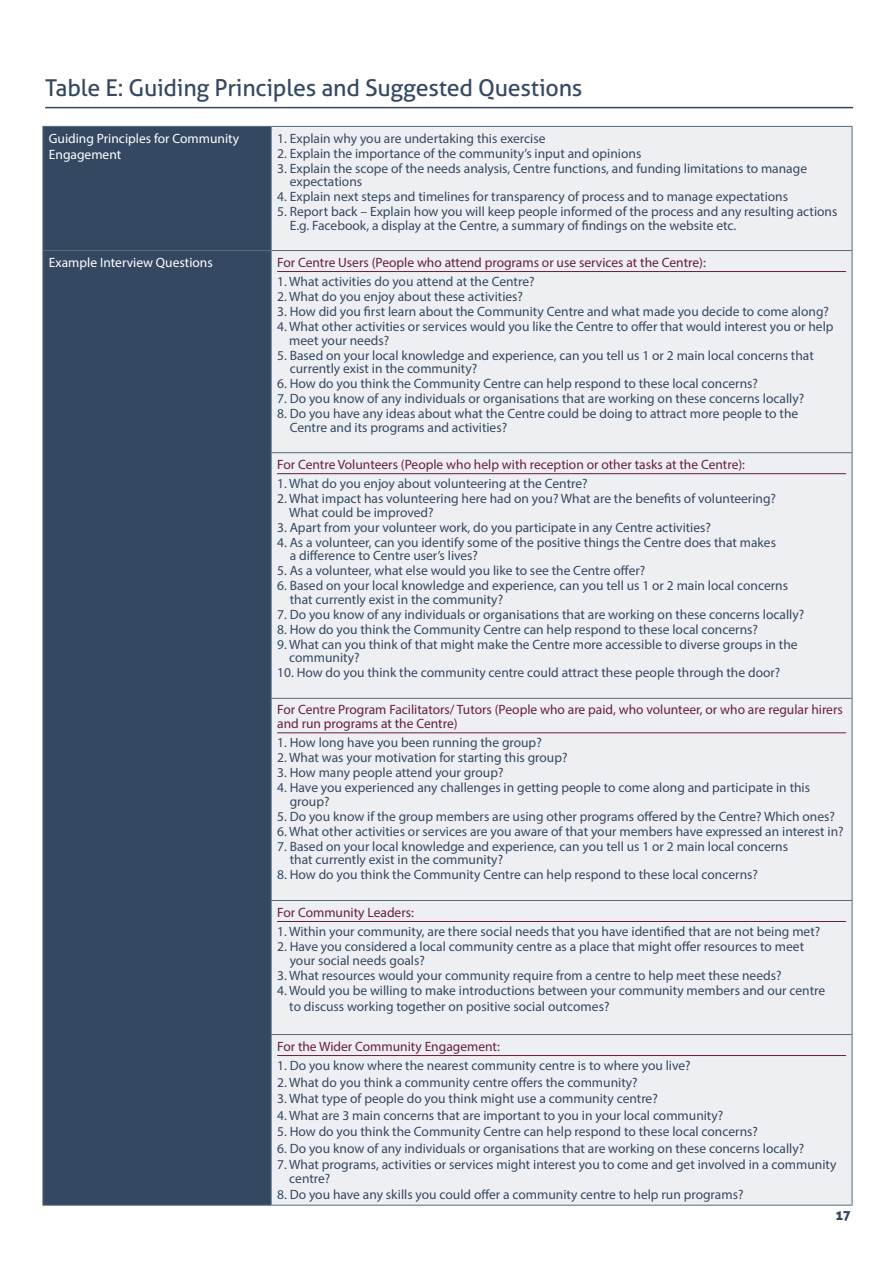
<style>
.page{position:relative;width:893px;height:1263px;background:#fff}
.page>*{position:absolute;margin:0;border:0;box-sizing:border-box;transform-origin:0 0}
.Pull_Out{font:23.25px "Aller";letter-spacing:-.01em;color:#344961}
.t1{font:13.5px/13.5px "Myriad Pro";color:#344961}
.t2{font:13.5px/13.5px "Myriad Pro";color:#691d45}
.t3{font:13.5px/16.2px "Myriad Pro";color:#fff}
.t4{font:13.5px "Aller Display";color:#344961}
</style>
<div class="page">
<hr style="left:45px;top:107px;width:808px;height:1px;background:#344961">
<div style="left:44px;top:127px;width:227px;height:1078px;background:#344961"></div>
<div style="left:272px;top:127px;width:580px;height:1078px;background:#eeeff2"></div>
<hr style="left:43px;top:126px;width:228px;height:1px;background:#4f6d7b">
<hr style="left:271px;top:126px;width:581px;height:1px;background:#4f6d7b">
<hr style="left:43px;top:250px;width:228px;height:1px;background:#4f6d7b">
<hr style="left:271px;top:250px;width:581px;height:1px;background:#4f6d7b">
<hr style="left:271px;top:452px;width:581px;height:1px;background:#4f6d7b">
<hr style="left:271px;top:698px;width:581px;height:1px;background:#4f6d7b">
<hr style="left:43px;top:127px;width:1px;height:123px;background:#4f6d7b">
<hr style="left:271px;top:127px;width:1px;height:123px;background:#4f6d7b">
<hr style="left:852px;top:127px;width:1px;height:123px;background:#4f6d7b">
<hr style="left:43px;top:251px;width:1px;height:202px;background:#4f6d7b">
<hr style="left:271px;top:251px;width:1px;height:201px;background:#4f6d7b">
<hr style="left:852px;top:251px;width:1px;height:201px;background:#4f6d7b">
<hr style="left:43px;top:453px;width:1px;height:245px;background:#4f6d7b">
<hr style="left:271px;top:453px;width:1px;height:245px;background:#4f6d7b">
<hr style="left:852px;top:453px;width:1px;height:245px;background:#4f6d7b">
<hr style="left:43px;top:698px;width:1px;height:202px;background:#4f6d7b">
<hr style="left:271px;top:699px;width:1px;height:201px;background:#4f6d7b">
<hr style="left:852px;top:699px;width:1px;height:201px;background:#4f6d7b">
<hr style="left:43px;top:900px;width:1px;height:134px;background:#4f6d7b">
<hr style="left:271px;top:900px;width:581px;height:1px;background:#4f6d7b">
<hr style="left:271px;top:901px;width:1px;height:133px;background:#4f6d7b">
<hr style="left:852px;top:901px;width:1px;height:133px;background:#4f6d7b">
<hr style="left:43px;top:1034px;width:1px;height:171px;background:#4f6d7b">
<hr style="left:271px;top:1034px;width:581px;height:1px;background:#4f6d7b">
<hr style="left:271px;top:1035px;width:1px;height:170px;background:#4f6d7b">
<hr style="left:852px;top:1035px;width:1px;height:170px;background:#4f6d7b">
<hr style="left:43px;top:1205px;width:228px;height:1px;background:#4f6d7b">
<hr style="left:271px;top:1205px;width:581px;height:1px;background:#4f6d7b">
<hr style="left:277px;top:271px;width:569px;height:1px;background:#691d45">
<hr style="left:277px;top:473px;width:569px;height:1px;background:#691d45">
<hr style="left:277px;top:732px;width:569px;height:1px;background:#691d45">
<hr style="left:277px;top:921px;width:569px;height:1px;background:#691d45">
<hr style="left:277px;top:1055px;width:569px;height:1px;background:#691d45">
<p class="Pull_Out" style="left:45px;top:74px;width:539px">Table E: Guiding Principles and Suggested Questions</p>
<p class="t3" style="left:49px;top:130px;width:192px">Guiding Principles for Community<br>Engagement</p>
<p class="t1" style="left:277px;top:131px;width:270px">1. Explain why you are undertaking this exercise</p>
<p class="t1" style="left:277px;top:146px;width:366px">2. Explain the importance of the community’s input and opinions</p>
<p class="t1" style="left:290px;top:161px;width:519px;text-indent:-13px">3. Explain the scope of the needs analysis, Centre functions, and funding limitations to manage expectations</p>
<p class="t1" style="left:277px;top:190px;width:512px">4. Explain next steps and timelines for transparency of process and to manage expectations</p>
<p class="t1" style="left:290px;top:205px;width:549px;text-indent:-13px">5. Report back – Explain how you will keep people informed of the process and any resulting actions<br>E.g. Facebook, a display at the Centre, a summary of findings on the website etc.</p>
<p class="t3" style="left:49px;top:254px;width:165px">Example Interview Questions</p>
<p class="t2" style="left:277px;top:255px;width:430px">For Centre Users (People who attend programs or use services at the Centre):</p>
<p class="t1" style="left:277px;top:275px;width:259px">1. What activities do you attend at the Centre?</p>
<p class="t1" style="left:277px;top:290px;width:247px">2. What do you enjoy about these activities?</p>
<p class="t1" style="left:277px;top:305px;width:553px">3. How did you first learn about the Community Centre and what made you decide to come along?</p>
<p class="t1" style="left:289px;top:320px;width:546px;text-indent:-12px">4. What other activities or services would you like the Centre to offer that would interest you or help meet your needs?</p>
<p class="t1" style="left:290px;top:348px;width:526px;text-indent:-13px">5. Based on your local knowledge and experience, can you tell us 1 or 2 main local concerns that currently exist in the community?</p>
<p class="t1" style="left:277px;top:377px;width:482px">6. How do you think the Community Centre can help respond to these local concerns?</p>
<p class="t1" style="left:277px;top:392px;width:528px">7. Do you know of any individuals or organisations that are working on these concerns locally?</p>
<p class="t1" style="left:290px;top:407px;width:510px;text-indent:-13px">8. Do you have any ideas about what the Centre could be doing to attract more people to the<br>Centre and its programs and activities?</p>
<p class="t2" style="left:277px;top:457px;width:469px">For Centre Volunteers (People who help with reception or other tasks at the Centre):</p>
<p class="t1" style="left:277px;top:477px;width:312px">1. What do you enjoy about volunteering at the Centre?</p>
<p class="t1" style="left:289px;top:492px;width:488px;text-indent:-12px">2. What impact has volunteering here had on you? What are the benefits of volunteering?<br>What could be improved?</p>
<p class="t1" style="left:277px;top:520px;width:435px">3. Apart from your volunteer work, do you participate in any Centre activities?</p>
<p class="t1" style="left:290px;top:535px;width:488px;text-indent:-13px">4. As a volunteer, can you identify some of the positive things the Centre does that makes a difference to Centre user’s lives?</p>
<p class="t1" style="left:277px;top:564px;width:370px">5. As a volunteer, what else would you like to see the Centre offer?</p>
<p class="t1" style="left:290px;top:579px;width:500px;text-indent:-13px">6. Based on your local knowledge and experience, can you tell us 1 or 2 main local concerns that currently exist in the community?</p>
<p class="t1" style="left:277px;top:607px;width:528px">7. Do you know of any individuals or organisations that are working on these concerns locally?</p>
<p class="t1" style="left:277px;top:622px;width:482px">8. How do you think the Community Centre can help respond to these local concerns?</p>
<p class="t1" style="left:289px;top:637px;width:510px;text-indent:-12px">9. What can you think of that might make the Centre more accessible to diverse groups in the community?</p>
<p class="t1" style="left:277px;top:666px;width:505px">10. How do you think the community centre could attract these people through the door?</p>
<p class="t2" style="left:277px;top:703px;width:567px">For Centre Program Facilitators/ Tutors (People who are paid, who volunteer, or who are regular hirers and run programs at the Centre)</p>
<p class="t1" style="left:277px;top:736px;width:266px">1. How long have you been running the group?</p>
<p class="t1" style="left:277px;top:751px;width:292px">2. What was your motivation for starting this group?</p>
<p class="t1" style="left:277px;top:766px;width:228px">3. How many people attend your group?</p>
<p class="t1" style="left:290px;top:781px;width:522px;text-indent:-13px">4. Have you experienced any challenges in getting people to come along and participate in this group?</p>
<p class="t1" style="left:277px;top:809px;width:559px">5. Do you know if the group members are using other programs offered by the Centre? Which ones?</p>
<p class="t1" style="left:277px;top:824px;width:568px">6. What other activities or services are you aware of that your members have expressed an interest in?</p>
<p class="t1" style="left:290px;top:839px;width:500px;text-indent:-13px">7. Based on your local knowledge and experience, can you tell us 1 or 2 main local concerns that currently exist in the community?</p>
<p class="t1" style="left:277px;top:868px;width:482px">8. How do you think the Community Centre can help respond to these local concerns?</p>
<p class="t2" style="left:277px;top:905px;width:138px">For Community Leaders:</p>
<p class="t1" style="left:277px;top:925px;width:545px">1. Within your community, are there social needs that you have identified that are not being met?</p>
<p class="t1" style="left:290px;top:940px;width:516px;text-indent:-13px">2. Have you considered a local community centre as a place that might offer resources to meet your social needs goals?</p>
<p class="t1" style="left:277px;top:968px;width:506px">3. What resources would your community require from a centre to help meet these needs?</p>
<p class="t1" style="left:289px;top:982px;width:537px;line-height:16.2px;text-indent:-12px">4. Would you be willing to make introductions between your community members and our centre to discuss working together on positive social outcomes?</p>
<p class="t2" style="left:277px;top:1039px;width:224px">For the Wider Community Engagement:</p>
<p class="t1" style="left:277px;top:1059px;width:415px">1. Do you know where the nearest community centre is to where you live?</p>
<p class="t1" style="left:277px;top:1075px;width:362px">2. What do you think a community centre offers the community?</p>
<p class="t1" style="left:277px;top:1092px;width:382px">3. What type of people do you think might use a community centre?</p>
<p class="t1" style="left:277px;top:1108px;width:448px">4. What are 3 main concerns that are important to you in your local community?</p>
<p class="t1" style="left:277px;top:1125px;width:482px">5. How do you think the Community Centre can help respond to these local concerns?</p>
<p class="t1" style="left:277px;top:1141px;width:528px">6. Do you know of any individuals or organisations that are working on these concerns locally?</p>
<p class="t1" style="left:289px;top:1158px;width:549px;text-indent:-12px">7. What programs, activities or services might interest you to come and get involved in a community centre?</p>
<p class="t1" style="left:277px;top:1188px;width:468px">8. Do you have any skills you could offer a community centre to help run programs?</p>
<p class="t4" style="left:836px;top:1206px;width:16px">17</p>
</div>
